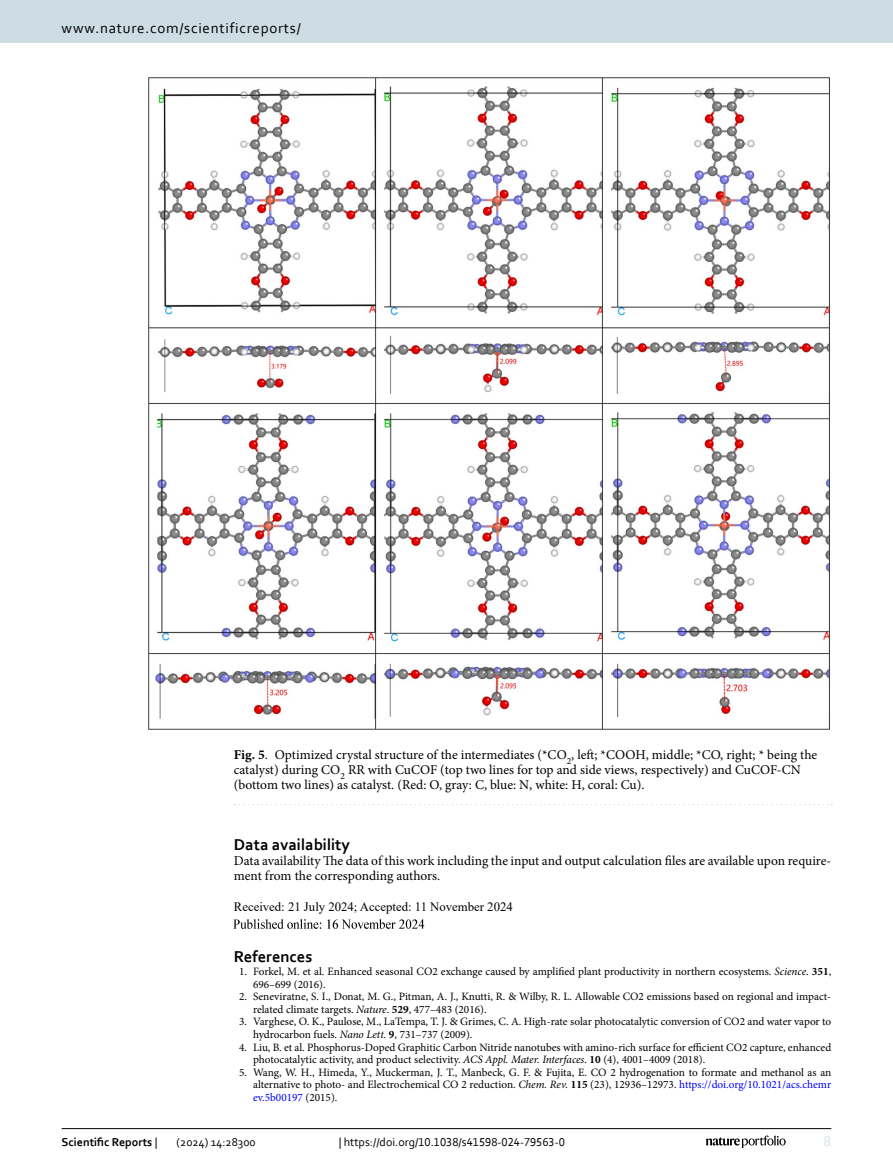
<style>
.page{position:relative;width:893px;height:1174px;background:#fff}
.page>*{position:absolute;margin:0;border:0;box-sizing:border-box;transform-origin:0 0}
.Endmatter_Heading{font:700 16.5px "Corbel";color:#000}
.Literatur_Heading{font:700 16.5px "Corbel";color:#000}
.t1{font:15px "Corbel";letter-spacing:.05em;color:#000}
.t2{font:15px "Corbel";color:#d9e4eb}
.Figure_Caption{font:13.5px/15px "Minion Pro";color:#000}
.Data_Availability{font:13.5px/15px "Minion Pro";letter-spacing:-.005em;color:#000}
.Article_History{font:12.75px "Times New Roman";color:#000}
.t3{font:12px "Corbel";color:#000}
.t4{font:700 12px "Corbel";color:#000}
.Literatur_Entry_1-99{font:11.25px/12.6px "Minion Pro";color:#000}
.s1{font-weight:700}
.s2{font-style:italic}
.s3{color:#00f}
.s4{font-weight:400}
</style>
<div class="page">
<img style="left:234px;top:919px;width:191px;height:10px">
<img style="left:148px;top:77px;width:683px;height:653px">
<svg style="left:235px;top:804px;width:597px;height:1px"></svg>
<hr style="left:62px;top:1128px;width:769px;height:1px;background:#000">
<svg style="left:706px;top:1135px;width:80px;height:12px"></svg>
<div style="left:0;top:0;width:893px;height:43px;background:#cedde4"></div>
<h2 class="t1" style="left:62px;top:18px;width:241px">www.nature.com/scientificreports/</h2>
<p class="Figure_Caption" style="left:234px;top:747px;width:585px"><span class="s1">Fig. 5</span>. Optimized crystal structure of the intermediates (*CO<sub>2</sub>, left; *COOH, middle; *CO, right; * being the catalyst) during CO<sub>2</sub> RR with CuCOF (top two lines for top and side views, respectively) and CuCOF-CN (bottom two lines) as catalyst. (Red: O, gray: C, blue: N, white: H, coral: Cu).</p>
<p class="Endmatter_Heading" style="left:234px;top:834px;width:118px">Data availability</p>
<p class="Data_Availability" style="left:234px;top:853px;width:599px">Data availability The data of this work including the input and output calculation files are available upon require&shy;ment from the corresponding authors.</p>
<p class="Article_History" style="left:234px;top:898px;width:280px">Received: 21 July 2024; Accepted: 11 November 2024</p>
<p class="Literatur_Heading" style="left:234px;top:946px;width:80px">References</p>
<p class="Literatur_Entry_1-99" style="left:253px;top:965px;width:580px;text-indent:-14px">1. Forkel, M. et al. Enhanced seasonal CO2 exchange caused by amplified plant productivity in northern ecosystems. <span class="s2">Science</span>. <span class="s1">351</span>,<br>696–699 (2016).</p>
<p class="Literatur_Entry_1-99" style="left:253px;top:990px;width:580px;text-indent:-14px">2. Seneviratne, S. I., Donat, M. G., Pitman, A. J., Knutti, R. &amp; Wilby, R. L. Allowable CO2 emissions based on regional and impact&shy;related climate targets. <span class="s2">Nature</span>. <span class="s1">529</span>, 477–483 (2016).</p>
<p class="Literatur_Entry_1-99" style="left:253px;top:1015px;width:580px;text-indent:-14px">3. Varghese, O. K., Paulose, M., LaTempa, T. J. &amp; Grimes, C. A. High-rate solar photocatalytic conversion of CO2 and water vapor to hydrocarbon fuels. <span class="s2">Nano Lett.</span> <span class="s1">9</span>, 731–737 (2009).</p>
<p class="Literatur_Entry_1-99" style="left:253px;top:1040px;width:580px;text-indent:-14px">4. Liu, B. et al. Phosphorus-Doped Graphitic Carbon Nitride nanotubes with amino-rich surface for efficient CO2 capture, enhanced photocatalytic activity, and product selectivity. <span class="s2">ACS Appl. Mater. Interfaces</span>. <span class="s1">10</span> (4), 4001–4009 (2018).</p>
<p class="Literatur_Entry_1-99" style="left:253px;top:1065px;width:580px;text-align:justify;text-indent:-14px">5. Wang, W. H., Himeda, Y., Muckerman, J. T., Manbeck, G. F. &amp; Fujita, E. CO 2 hydrogenation to formate and methanol as an alternative to photo- and Electrochemical CO 2 reduction. <span class="s2">Chem. Rev.</span> <span class="s1">115</span> (23), 12936–12973. <span class="s3">https://doi.org/10.1021/acs.chemr ev.5b00197</span> (2015).</p>
<p class="t4" style="left:62px;top:1134px;width:97px">Scientific Reports <span class="s4">|</span></p>
<p class="t3" style="left:177px;top:1134px;width:81px">(2024) 14:28300</p>
<p class="t3" style="left:339px;top:1134px;width:228px">| https://doi.org/10.1038/s41598-024-79563-0</p>
<h2 class="t2" style="left:824px;top:1132px;width:9px">8</h2>
</div>
